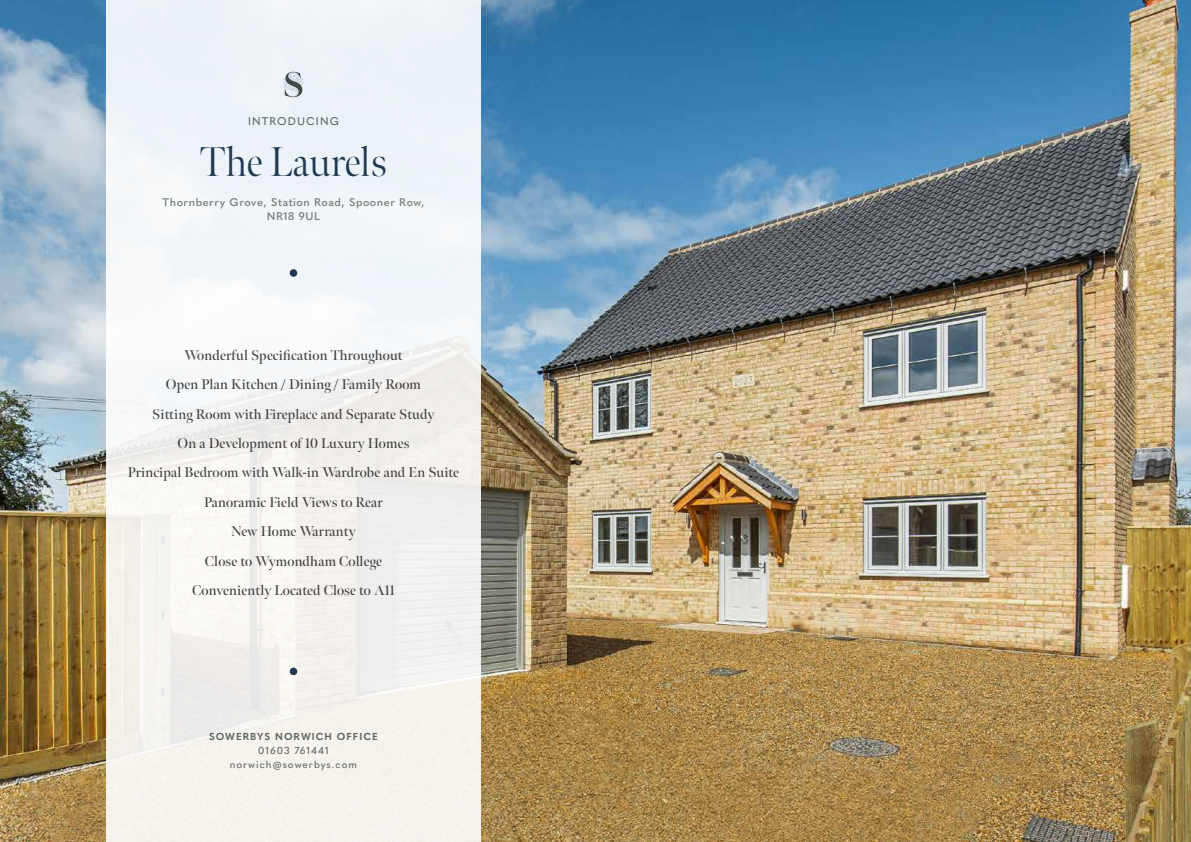
<style>
.page{position:relative;width:1191px;height:842px;background:#fff}
.page>*{position:absolute;margin:0;border:0;box-sizing:border-box;transform-origin:0 0}
.t1{font:300 41.5px "Meno Banner";color:#203850}
.t2{font:600 14px/29.3px "Meno Banner";letter-spacing:.01em;color:#434141;text-align:center}
.t3{font:600 11px/14px "Quasimoda";letter-spacing:.05em;color:#79827c;text-align:center}
.t4{font:500 11px "Quasimoda";letter-spacing:.1em;color:#5c6a63}
.t5{font:500 10px/14px "Quasimoda";letter-spacing:.1em;color:#5e6662;text-align:center}
.t6{font:700 10px "Quasimoda";letter-spacing:.1em;color:#5e6662}
</style>
<div class="page">
<img style="left:0;top:0;width:1191px;height:842px">
<div style="left:106px;top:0;width:374px;height:842px;background:#f2f3f5"></div>
<div style="left:290px;top:269px;width:7px;height:8px;background:#203850;border-radius:50%"></div>
<div style="left:290px;top:668px;width:7px;height:7px;background:#203850;border-radius:50%"></div>
<svg style="left:283px;top:72px;width:21px;height:25px"></svg>
<p class="t4" style="left:248px;top:113px;width:92px">INTRODUCING</p>
<h1 class="t1" style="left:200px;top:137px;width:189px">The Laurels</h1>
<p class="t3" style="left:163px;top:194px;width:263px">Thornberry Grove, Station Road, Spooner Row,<br>NR18 9UL</p>
<p class="t2" style="left:128px;top:341px;width:333px">Wonderful Specification Throughout<br>Open Plan Kitchen / Dining / Family Room<br>Sitting Room with Fireplace and Separate Study<br>On a Development of 10 Luxury Homes<br>Principal Bedroom with Walk-in Wardrobe and En Suite Panoramic Field Views to Rear<br>New Home Warranty<br>Close to Wymondham College<br>Conveniently Located Close to A11</p>
<p class="t6" style="left:209px;top:728px;width:170px">SOWERBYS NORWICH OFFICE</p>
<p class="t5" style="left:230px;top:742px;width:129px">01603 761441 norwich@sowerbys.com</p>
</div>
